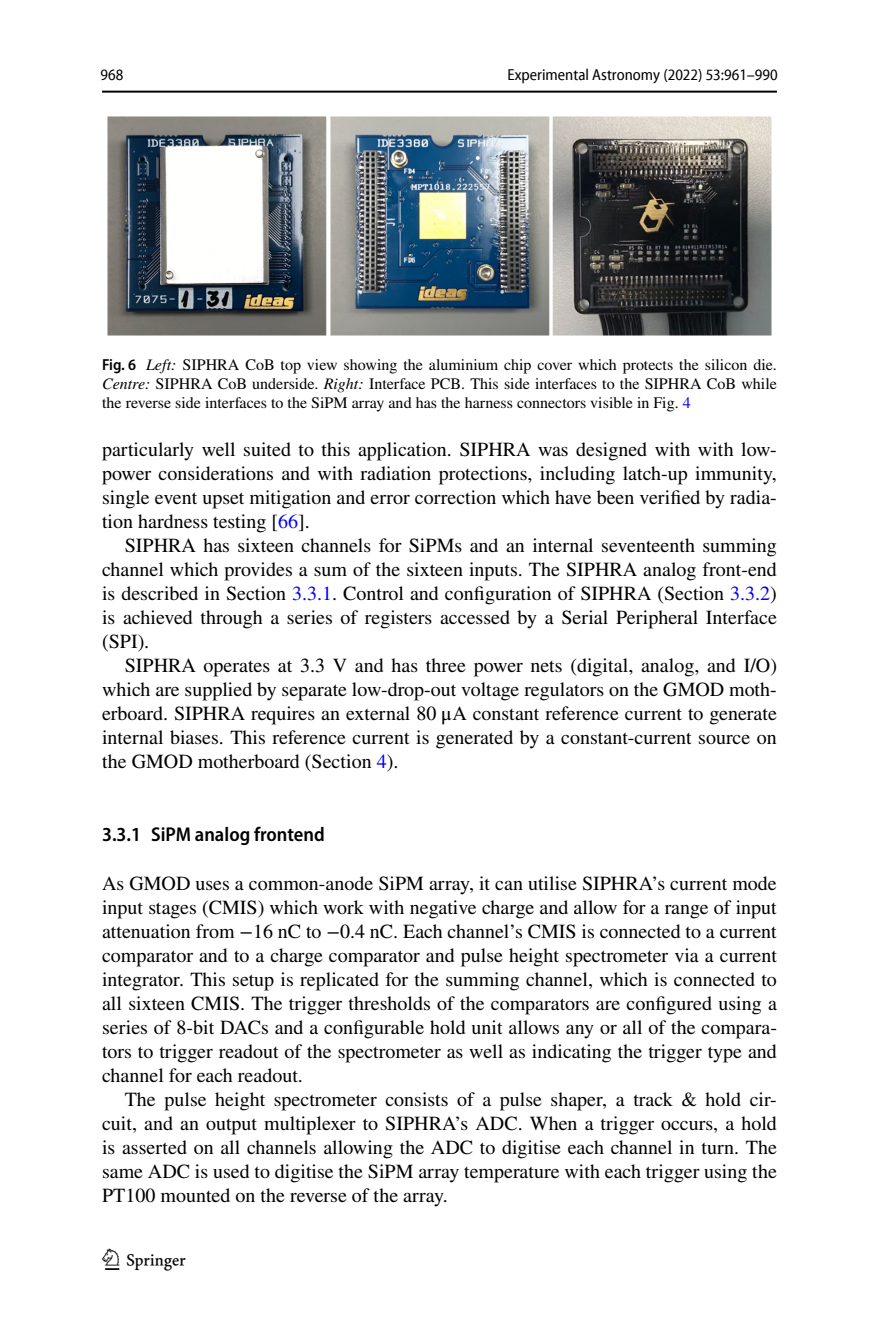
<style>
.page{position:relative;width:879px;height:1333px;background:#fff}
.page>*{position:absolute;margin:0;border:0;box-sizing:border-box;transform-origin:0 0}
.t1{font:30px "Springnew Regular 4";color:#000}
.t2{font:20px/24px "STIX";color:#000;text-align:justify}
.t3{font:600 semi-condensed 20px "Myriad Pro";color:#000}
.t4{font:16px/19px "STIX";color:#000;text-align:justify}
.t5{font:semi-condensed 16px "Myriad Pro Unic";color:#000}
.s1{font-family:"Myriad Pro";font-weight:600;font-stretch:semi-condensed}
.s2{font-style:italic}
.s3{color:#00f}
.s4{font-family:"STIX Math Regular 24"}
</style>
<div class="page">
<hr style="left:102px;top:91px;width:675px;height:2px;background:#000">
<img style="left:108px;top:116px;width:663px;height:219px">
<p class="t5" style="left:100px;top:69px;width:24px">968</p>
<p class="t5" style="left:507px;top:69px;width:272px">Experimental Astronomy (2022) 53:961–990</p>
<p class="t4" style="left:102px;top:356px;width:676px"><span class="s1">Fig. 6</span> <span class="s2">Left:</span> SIPHRA CoB top view showing the aluminium chip cover which protects the silicon die.<br><span class="s2">Centre:</span> SIPHRA CoB underside. <span class="s2">Right:</span> Interface PCB. This side interfaces to the SIPHRA CoB while the reverse side interfaces to the SiPM array and has the harness connectors visible in Fig. <span class="s3">4</span></p>
<p class="t2" style="left:102px;top:439px;width:676px">particularly well suited to this application. SIPHRA was designed with with low&shy;power considerations and with radiation protections, including latch-up immunity, single event upset mitigation and error correction which have been verified by radia&shy;tion hardness testing [<span class="s3">66</span>].</p>
<p class="t2" style="left:102px;top:535px;width:676px;text-indent:23px">SIPHRA has sixteen channels for SiPMs and an internal seventeenth summing channel which provides a sum of the sixteen inputs. The SIPHRA analog front-end is described in Section <span class="s3">3.3.1</span>. Control and configuration of SIPHRA (Section <span class="s3">3.3.2</span>) is achieved through a series of registers accessed by a Serial Peripheral Interface (SPI).</p>
<p class="t2" style="left:102px;top:655px;width:676px;text-indent:23px">SIPHRA operates at 3.3 V and has three power nets (digital, analog, and I/O) which are supplied by separate low-drop-out voltage regulators on the GMOD moth&shy;erboard. SIPHRA requires an external 80 <span class="s4">μ</span>A constant reference current to generate internal biases. This reference current is generated by a constant-current source on the GMOD motherboard (Section <span class="s3">4</span>).</p>
<p class="t3" style="left:102px;top:823px;width:224px">3.3.1 SiPM analog frontend</p>
<p class="t2" style="left:102px;top:872px;width:676px">As GMOD uses a common-anode SiPM array, it can utilise SIPHRA’s current mode input stages (CMIS) which work with negative charge and allow for a range of input attenuation from −16 nC to −0.4 nC. Each channel’s CMIS is connected to a current comparator and to a charge comparator and pulse height spectrometer via a current integrator. This setup is replicated for the summing channel, which is connected to all sixteen CMIS. The trigger thresholds of the comparators are configured using a series of 8-bit DACs and a configurable hold unit allows any or all of the compara&shy;tors to trigger readout of the spectrometer as well as indicating the trigger type and channel for each readout.</p>
<p class="t2" style="left:102px;top:1088px;width:676px;text-indent:23px">The pulse height spectrometer consists of a pulse shaper, a track &amp; hold cir&shy;cuit, and an output multiplexer to SIPHRA’s ADC. When a trigger occurs, a hold is asserted on all channels allowing the ADC to digitise each channel in turn. The same ADC is used to digitise the SiPM array temperature with each trigger using the PT100 mounted on the reverse of the array.</p>
<h1 class="t1" style="left:105px;top:1248px;width:83px">1 3</h1>
</div>
